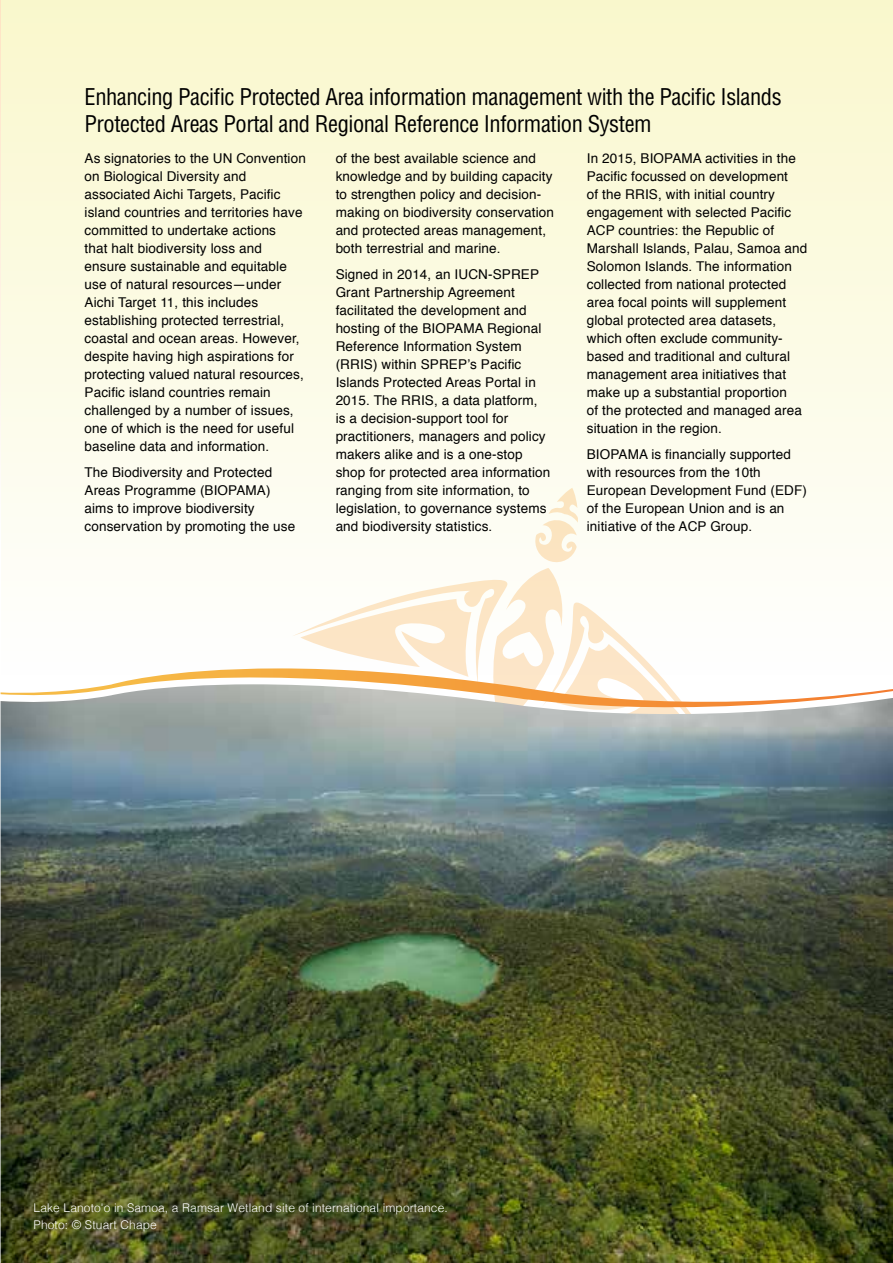
<style>
.page{position:relative;width:893px;height:1263px;background:#fff}
.page>*{position:absolute;margin:0;border:0;box-sizing:border-box;transform-origin:0 0}
.t1{font:condensed 22.5px/27px "Helvetica";letter-spacing:-.02em;color:#000}
.t2{font:13.5px/18px "Helvetica";letter-spacing:.01em;color:#000}
.t3{font:300 12px/16.5px "Helvetica";letter-spacing:.01em;color:#fff}
</style>
<div class="page">
<hr style="left:0;top:0;width:1px;height:540px;background:#fed4a3">
<div style="left:1px;top:0;width:892px;height:675px;background:linear-gradient(to bottom,#f9f7cc,#fefefe)"></div>
<svg style="left:292px;top:488px;width:434px;height:170px;fill:#fdfdf4"></svg>
<img style="left:1px;top:722px;width:892px;height:541px">
<svg style="left:1px;top:658px;width:892px;height:64px"></svg>
<h1 class="t1" style="left:85px;top:83px;width:699px">Enhancing Pacific Protected Area information management with the Pacific I slands<br>Protected Areas Portal and Regional Reference I nformation System</h1>
<p class="t2" style="left:85px;top:150px;width:223px">As signatories to the UN Convention on Biological Diversity and associated Aichi Targets, Pacific island countries and territories have committed to undertake actions<br>that halt biodiversity loss and ensure sustainable and equitable use of natural resources—under Aichi Target 11, this includes establishing protected terrestrial, coastal and ocean areas. However, despite having high aspirations for protecting valued natural resources, Pacific island countries remain challenged by a number of issues, one of which is the need for useful baseline data and information.</p>
<p class="t2" style="left:85px;top:464px;width:212px">The Biodiversity and Protected<br>Areas Programme (BIOPAMA) aims to improve biodiversity conservation by promoting the use</p>
<p class="t2" style="left:587px;top:149px;width:222px">In 2015, BIOPAMA activities in the Pacific focussed on development<br>of the RRIS, with initial country engagement with selected Pacific ACP countries: the Republic of Marshall Islands, Palau, Samoa and Solomon Islands. The information collected from national protected area focal points will supplement global protected area datasets, which often exclude community&shy;based and traditional and cultural management area initiatives that make up a substantial proportion<br>of the protected and managed area situation in the region.</p>
<p class="t2" style="left:587px;top:446px;width:222px">BIOPAMA is financially supported with resources from the 10th<br>European Development Fund (EDF) of the European Union and is an initiative of the ACP Group.</p>
<p class="t2" style="left:336px;top:149px;width:220px">of the best available science and knowledge and by building capacity to strengthen policy and decision&shy;making on biodiversity conservation and protected areas management, both terrestrial and marine.</p>
<p class="t2" style="left:336px;top:266px;width:216px">Signed in 2014, an IUCN-SPREP<br>Grant Partnership Agreement facilitated the development and hosting of the BIOPAMA Regional<br>Reference Information System (RRIS) within SPREP’s Pacific<br>Islands Protected Areas Portal in<br>2015. The RRIS, a data platform, is a decision-support tool for practitioners, managers and policy makers alike and is a one-stop shop for protected area information ranging from site information, to legislation, to governance systems and biodiversity statistics.</p>
<p class="t3" style="left:34px;top:1199px;width:416px">Lake Lanoto'o in Samoa, a Ramsar Wetland site of international importance.<br>Photo: © Stuart Chape</p>
</div>
